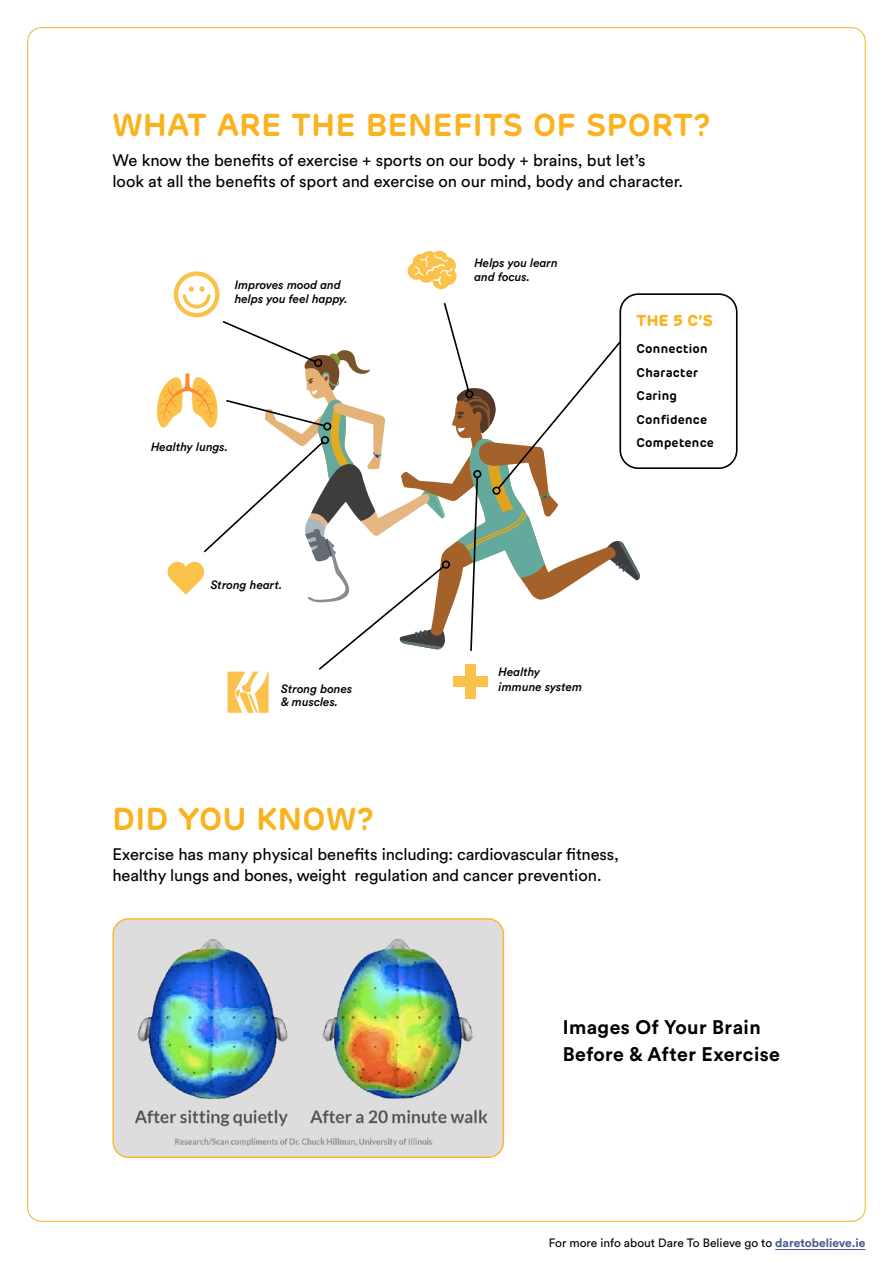
<style>
.page{position:relative;width:893px;height:1263px;background:#fff}
.page>*{position:absolute;margin:0;border:0;box-sizing:border-box;transform-origin:0 0}
.t1{font:600 31.5px "Rubrik";letter-spacing:.02em;color:#fab31f}
.t2{font:700 19.5px/27px "Circular Std";letter-spacing:.02em;color:#000}
.t3{font:16.5px/21px "Circular Std";letter-spacing:-.005em;color:#000}
.t4{font:700 15.75px "Rubrik";color:#fab31f}
.t5{font:600 12.6px/23.4px "Rubrik";letter-spacing:.02em;color:#000}
.t6{font:italic 500 12px/13.4px "Circular Std";color:#000}
.t7{font:12px "Circular Std";color:#000}
.s1{font-weight:700;color:#465792}
</style>
<div class="page">
<hr style="left:775px;top:1249px;width:90px;height:1px;background:#465792">
<div style="left:619px;top:293px;width:119px;height:176px;border:2px solid #000;border-radius:18px"></div>
<svg style="left:157px;top:251px;width:483px;height:462px"></svg>
<div style="left:465px;top:664px;width:10px;height:34px;background:#fac24a"></div>
<div style="left:453px;top:676px;width:34px;height:10px;background:#fac24a"></div>
<img style="left:113px;top:919px;width:390px;height:238px">
<div style="left:113px;top:918px;width:391px;height:240px;border:1px solid #fab31f;border-radius:15px"></div>
<h1 class="t1" style="left:113px;top:105px;width:600px">WHAT ARE THE BENEFITS OF SPORT?</h1>
<p class="t3" style="left:113px;top:149px;width:572px">We know the benefits of exercise + sports on our body + brains, but let’s<br>look at all the benefits of sport and exercise on our mind, body and character.</p>
<p class="t6" style="left:235px;top:278px;width:114px">Improves mood and helps you feel happy.</p>
<p class="t6" style="left:151px;top:440px;width:79px">Healthy lungs.</p>
<p class="t6" style="left:474px;top:256px;width:85px">Helps you learn and focus.</p>
<p class="t4" style="left:637px;top:311px;width:78px">THE 5 C’S</p>
<p class="t5" style="left:637px;top:337px;width:79px">Connection<br>Character<br>Caring<br>Confidence<br>Competence</p>
<p class="t6" style="left:211px;top:577px;width:73px">Strong heart.</p>
<p class="t6" style="left:281px;top:682px;width:73px">Strong bones &amp; muscles.</p>
<p class="t6" style="left:498px;top:664px;width:85px;line-height:14.4px">Healthy immune system</p>
<h1 class="t1" style="left:113px;top:798px;width:263px">DID YOU KNOW?</h1>
<p class="t3" style="left:113px;top:843px;width:508px">Exercise has many physical benefits including: cardiovascular fitness, healthy lungs and bones, weight regulation and cancer prevention.</p>
<p class="t2" style="left:563px;top:1013px;width:219px">Images Of Your Brain<br>Before &amp; After Exercise</p>
<p class="t7" style="left:549px;top:1236px;width:318px">For more info about Dare To Believe go to <span class="s1">daretobelieve.ie</span></p>
</div>
